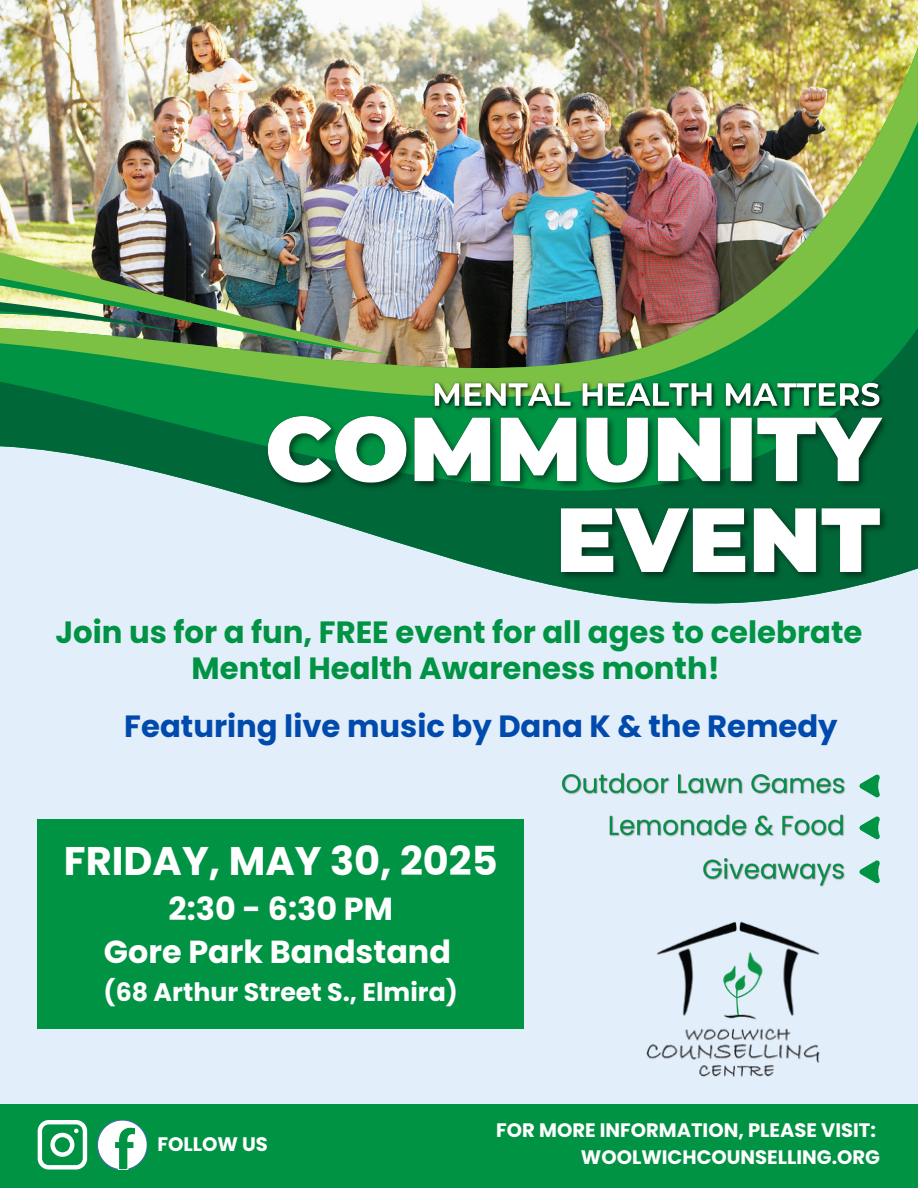
<style>
.page{position:relative;width:918px;height:1188px;background:#e2eef9}
.page>*{position:absolute;margin:0;border:0;box-sizing:border-box;transform-origin:0 0}
.t1{font:700 39.9px "Poppins";color:#fff}
.t2{font:700 31.8px/43.7px "Poppins";color:#fff;text-align:center}
.t3{font:700 30.75px/36px "Poppins";color:#009344;text-align:center}
.t4{font:700 30.75px "Poppins";color:#004aad}
.t5{font:700 25.35px "Poppins";color:#fff}
.t6{font:700 19.5px "Poppins";color:#fff}
</style>
<div class="page">
<div style="left:0;top:1104px;width:918px;height:84px;background:#009344"></div>
<svg style="left:860px;top:774px;width:20px;height:24px"></svg>
<svg style="left:860px;top:816px;width:20px;height:24px"></svg>
<svg style="left:860px;top:860px;width:20px;height:23px"></svg>
<svg style="left:0;top:422px;width:918px;height:182px"></svg>
<img style="left:0;top:0;width:918px;height:422px">
<img style="left:0;top:192px;width:391px;height:163px">
<svg style="left:0;top:353px;width:180px;height:28px;background:#0f9844"></svg>
<img style="left:0;top:231px;width:369px;height:122px">
<img style="left:646px;top:921px;width:174px;height:156px">
<div style="left:38px;top:820px;width:486px;height:209px;background:#009344"></div>
<svg style="left:97px;top:1120px;width:50px;height:50px"></svg>
<svg style="left:38px;top:1120px;width:49px;height:50px"></svg>
<img style="left:261px;top:394px;width:636px;height:201px">
<img style="left:428px;top:375px;width:463px;height:41px">
<img style="left:609px;top:814px;width:235px;height:23px">
<img style="left:562px;top:773px;width:283px;height:22px">
<img style="left:703px;top:858px;width:142px;height:29px">
<p class="t3" style="left:56px;top:614px;width:808px">Join us for a fun, FREE event for all ages to celebrate<br>Mental Health Awareness month!</p>
<p class="t4" style="left:124px;top:705px;width:715px">Featuring live music by Dana K &amp; the Remedy</p>
<h3 class="t1" style="left:64px;top:833px;width:435px">FRIDAY, MAY 30, 2025</h3>
<h3 class="t2" style="left:104px;top:887px;width:349px">2:30 - 6:30 PM<br>Gore Park Bandstand</h3>
<h3 class="t5" style="left:104px;top:974px;width:356px">(68 Arthur Street S., Elmira)</h3>
<h3 class="t6" style="left:157px;top:1130px;width:112px">FOLLOW US</h3>
<p class="t6" style="left:496px;top:1117px;width:381px">FOR MORE INFORMATION, PLEASE VISIT:</p>
<p class="t6" style="left:581px;top:1144px;width:301px">WOOLWICHCOUNSELLING.ORG</p>
</div>
